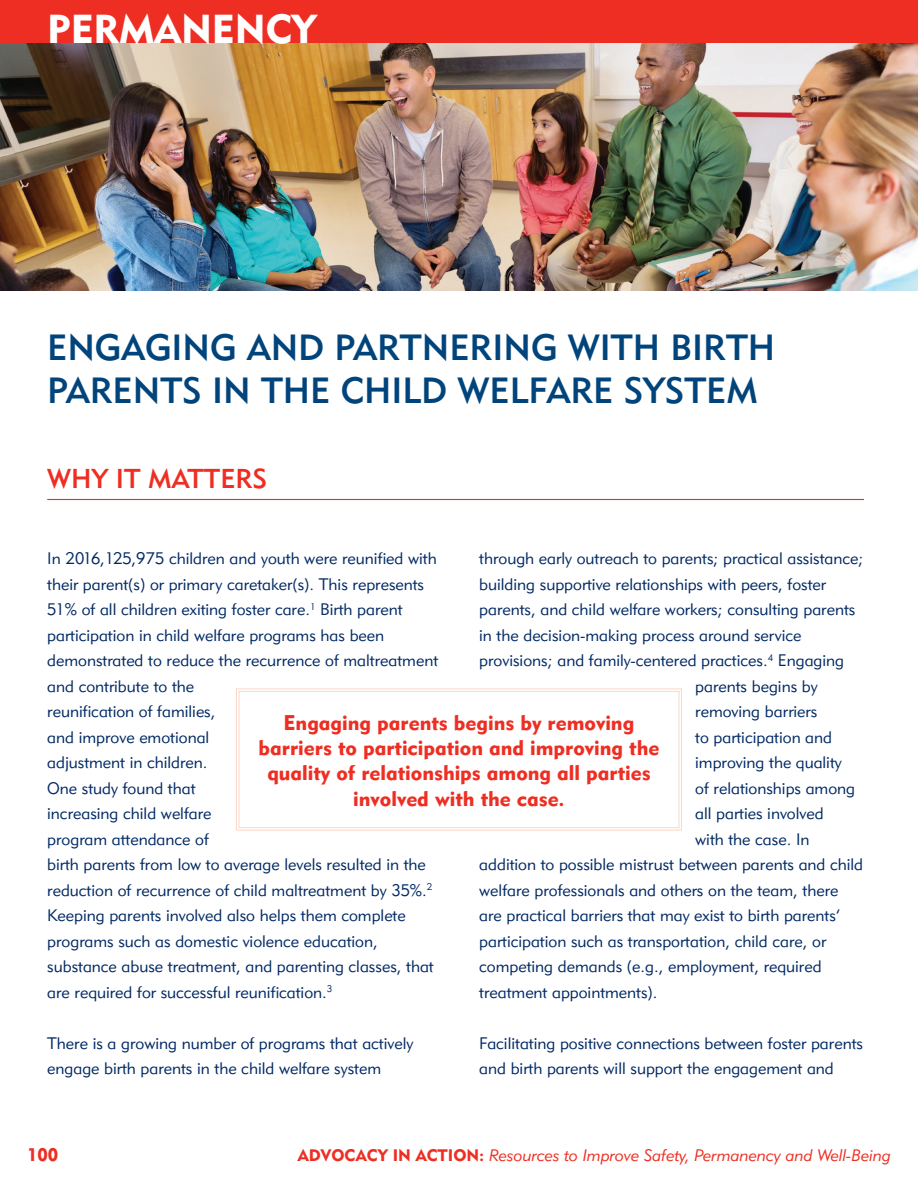
<style>
.page{position:relative;width:918px;height:1188px;background:#fff}
.page>*{position:absolute;margin:0;border:0;box-sizing:border-box;transform-origin:0 0}
.t1{font:39.9px "Geometric 415 BT Black A";color:#fff}
.Head{font:36px/43.2px "Geometric 415 BT Medium A";color:#00447b}
.Subhead_1{font:27px "Geometric 415 BT Medium A";color:#ee2e22}
.Callout{font:21px/25.2px "Geometric 415 BT Black A";color:#ee2e22;text-align:center}
.t2{font:18px "Geometric 415 BT Black A";color:#ee2e22}
.Body{font:16.5px/25.5px "Geometric 415 BT Lite A";color:#002964}
.t3{font:16.5px "Geometric 415 BT Lite Italic A";color:#ee2e22}
.s1{font-family:"Geometric 415 BT Black A"}
</style>
<div class="page">
<img style="left:0;top:43px;width:918px;height:248px">
<hr style="left:47px;top:499px;width:817px;height:1px;background:#ee2e22">
<svg style="left:236px;top:688px;width:446px;height:143px"></svg>
<div style="left:239px;top:691px;width:440px;height:137px;border:1px solid #fcd7c6"></div>
<div style="left:0;top:0;width:918px;height:43px;background:#ee2e22"></div>
<h1 class="t1" style="left:47px;top:4px;width:271px">PERMANENCY</h1>
<p class="Head" style="left:47px;top:325px;width:729px">ENGAGING AND PARTNERING WITH BIRTH<br>PARENTS IN THE CHILD WELFARE SYSTEM</p>
<p class="Subhead_1" style="left:47px;top:461px;width:222px">WHY IT MATTERS</p>
<p class="Body" style="left:47px;top:545px;width:392px">In 2016,125,975 children and youth were reunified with their parent(s) or primary caretaker(s). This represents 51% of all children exiting foster care.<sup>1</sup> Birth parent participation in child welfare programs has been demonstrated to reduce the recurrence of maltreatment and contribute to the<br>reunification of families,<br>and improve emotional<br>adjustment in children.<br>One study found that<br>increasing child welfare<br>program attendance of<br>birth parents from low to average levels resulted in the reduction of recurrence of child maltreatment by 35%.<sup>2<br></sup>Keeping parents involved also helps them complete programs such as domestic violence education, substance abuse treatment, and parenting classes, that are required for successful reunification.<sup>3</sup></p>
<p class="Body" style="left:47px;top:1030px;width:368px">There is a growing number of programs that actively engage birth parents in the child welfare system</p>
<p class="Body" style="left:479px;top:545px;width:386px">through early outreach to parents; practical assistance;</p>
<p class="Body" style="left:479px;top:571px;width:348px">building supportive relationships with peers, foster</p>
<p class="Body" style="left:479px;top:596px;width:378px">parents, and child welfare workers; consulting parents</p>
<p class="Body" style="left:479px;top:622px;width:324px">in the decision-making process around service</p>
<p class="Body" style="left:479px;top:647px;width:366px">provisions; and family-centered practices.<sup>4</sup> Engaging</p>
<p class="Body" style="left:695px;top:673px;width:124px">parents begins by</p>
<p class="Body" style="left:695px;top:698px;width:124px">removing barriers</p>
<p class="Body" style="left:695px;top:724px;width:138px">to participation and</p>
<p class="Body" style="left:695px;top:749px;width:148px">improving the quality</p>
<p class="Body" style="left:695px;top:775px;width:161px">of relationships among</p>
<p class="Body" style="left:695px;top:800px;width:130px">all parties involved</p>
<p class="Body" style="left:695px;top:826px;width:116px">with the case. In</p>
<p class="Body" style="left:479px;top:851px;width:385px">addition to possible mistrust between parents and child</p>
<p class="Body" style="left:479px;top:877px;width:361px">welfare professionals and others on the team, there</p>
<p class="Body" style="left:479px;top:902px;width:363px">are practical barriers that may exist to birth parents’</p>
<p class="Body" style="left:479px;top:928px;width:348px">participation such as transportation, child care, or</p>
<p class="Body" style="left:479px;top:953px;width:344px">competing demands (e.g., employment, required</p>
<p class="Body" style="left:479px;top:979px;width:180px">treatment appointments).</p>
<p class="Body" style="left:479px;top:1030px;width:385px">Facilitating positive connections between foster parents and birth parents will support the engagement and</p>
<p class="Callout" style="left:259px;top:709px;width:402px">Engaging parents begins by removing barriers to participation and improving the quality of relationships among all parties involved with the case.</p>
<p class="t2" style="left:27px;top:1144px;width:33px">100</p>
<p class="t3" style="left:298px;top:1145px;width:595px"><span class="s1">ADVOCACY IN ACTION:</span> Resources to Improve Safety, Permanency and Well-Being</p>
</div>
